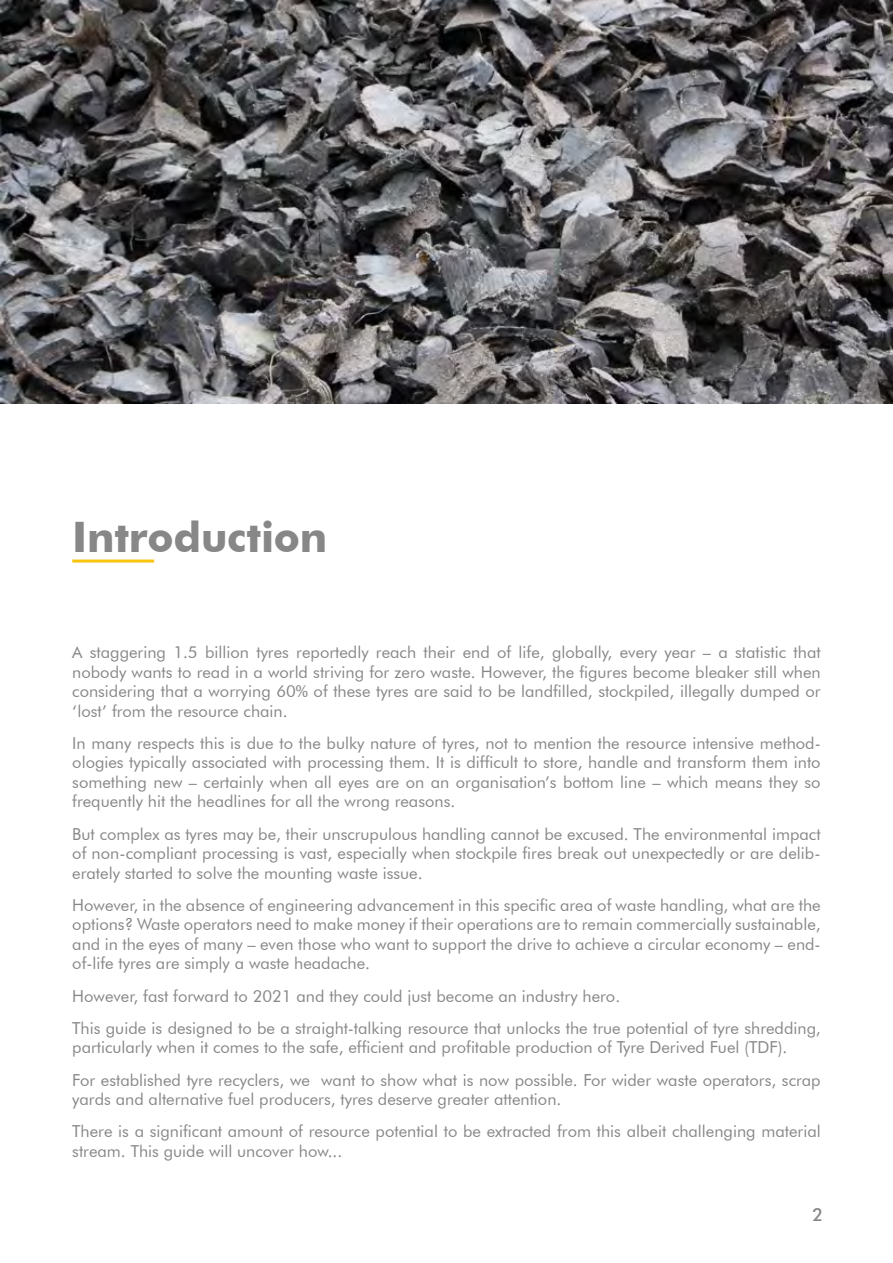
<style>
.page{position:relative;width:893px;height:1263px;background:#fff}
.page>*{position:absolute;margin:0;border:0;box-sizing:border-box;transform-origin:0 0}
.t1{font:700 42px "Futura BT";letter-spacing:-.005em;color:#878787}
.t2{font:500 18px "Futura BT";color:#878787}
.t3{font:16.5px/19.5px "Futura BT";color:#878787;text-align:justify}
</style>
<div class="page">
<img style="left:0;top:0;width:893px;height:404px">
<hr style="left:72px;top:559px;width:82px;height:3px;background:#fac30e">
<h1 class="t1" style="left:72px;top:512px;width:257px">Introduction</h1>
<p class="t3" style="left:72px;top:642px;width:750px">A staggering 1.5 billion tyres reportedly reach their end of life, globally, every year – a statistic that nobody wants to read in a world striving for zero waste. However, the figures become bleaker still when considering that a worrying 60% of these tyres are said to be landfilled, stockpiled, illegally dumped or ‘lost’ from the resource chain.</p>
<p class="t3" style="left:72px;top:733px;width:750px">In many respects this is due to the bulky nature of tyres, not to mention the resource intensive method&shy;ologies typically associated with processing them. It is difficult to store, handle and transform them into something new – certainly when all eyes are on an organisation’s bottom line – which means they so frequently hit the headlines for all the wrong reasons.</p>
<p class="t3" style="left:72px;top:824px;width:750px">But complex as tyres may be, their unscrupulous handling cannot be excused. The environmental impact of non-compliant processing is vast, especially when stockpile fires break out unexpectedly or are delib&shy;erately started to solve the mounting waste issue.</p>
<p class="t3" style="left:72px;top:895px;width:750px">However, in the absence of engineering advancement in this specific area of waste handling, what are the options? Waste operators need to make money if their operations are to remain commercially sustainable, and in the eyes of many – even those who want to support the drive to achieve a circular economy – end&shy;of-life tyres are simply a waste headache.</p>
<p class="t3" style="left:72px;top:979px;width:750px;line-height:32.2px">However, fast forward to 2021 and they could just become an industry hero.<br>This guide is designed to be a straight-talking resource that unlocks the true potential of tyre shredding,</p>
<p class="t3" style="left:72px;top:1031px;width:750px;line-height:32.2px">particularly when it comes to the safe, efficient and profitable production of Tyre Derived Fuel (TDF).<br>For established tyre recyclers, we want to show what is now possible. For wider waste operators, scrap</p>
<p class="t3" style="left:72px;top:1083px;width:750px;line-height:32.2px">yards and alternative fuel producers, tyres deserve greater attention.<br>There is a significant amount of resource potential to be extracted from this albeit challenging material</p>
<p class="t3" style="left:72px;top:1141px;width:271px">stream. This guide will uncover how...</p>
<p class="t2" style="left:813px;top:1204px;width:12px">2</p>
</div>
